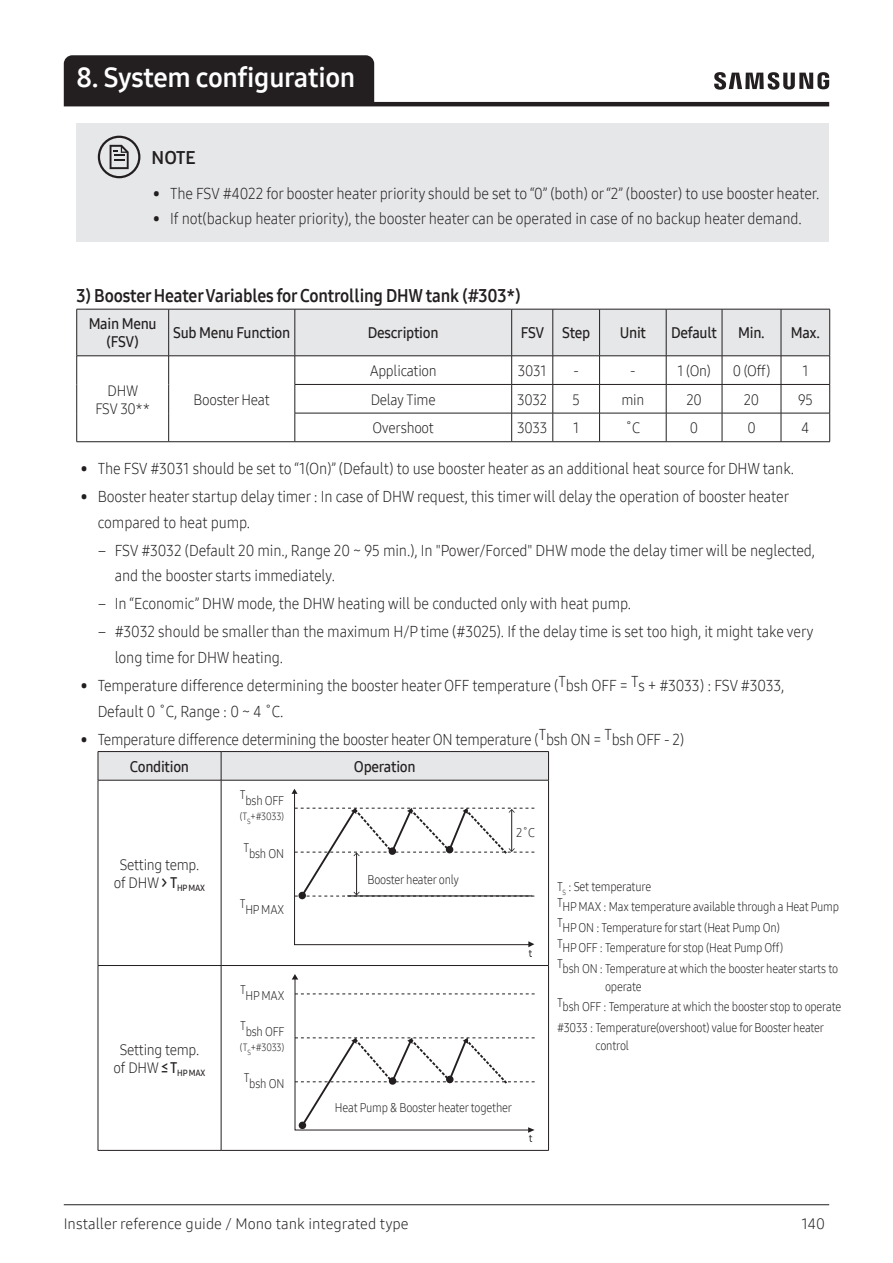
<style>
.page{position:relative;width:893px;height:1263px;background:#fff}
.page>*{position:absolute;margin:0;border:0;box-sizing:border-box;transform-origin:0 0}
.t1{font:27px "Samsung One 700";letter-spacing:-.01em;color:#fff}
.t2{font:18px "Samsung One 700";letter-spacing:-.01em;color:#231f20;scale:.93 1}
.t3{font:18px "Samsung One 700";letter-spacing:-.01em;color:#231f20}
.t4{font:15.75px/25.5px "Samsung One 300";letter-spacing:-.01em;color:#231f20;scale:.93 1}
.t5{font:15.75px "Samsung One 300";letter-spacing:-.01em;color:#231f20;scale:.92 1}
.t6{font:15px/18px "Samsung One 300";letter-spacing:-.02em;color:#231f20;text-align:center;scale:.94 1}
.t7{font:15px/18px "Samsung One 600";letter-spacing:-.02em;color:#231f20;text-align:center;scale:.96 1}
.t8{font:15px "Samsung One 300";color:#231f20}
.t9{font:15px "Samsung One 300";letter-spacing:-.02em;color:#231f20}
.t10{font:12.6px/20.5px "Samsung One 300";letter-spacing:-.02em;color:#231f20;scale:.9 1}
.t11{font:12.6px "Samsung One 300";letter-spacing:-.02em;color:#231f20;scale:.95 1}
.t12{font:10.5px "Samsung One 300";letter-spacing:-.02em;color:#231f20;scale:.9 1}
.s1{font-family:"Samsung One 600"}
</style>
<div class="page">
<div style="left:64px;top:55px;width:310px;height:47px;background:#231f20"></div>
<hr style="left:64px;top:102px;width:765px;height:4px;background:#231f20">
<hr style="left:64px;top:1204px;width:765px;height:1px;background:#231f20">
<svg style="left:714px;top:72px;width:115px;height:18px"></svg>
<div style="left:77px;top:123px;width:752px;height:119px;background:#e6e7e9"></div>
<svg style="left:110px;top:145px;width:19px;height:24px"></svg>
<div style="left:98px;top:136px;width:42px;height:42px;border:2px solid #231f20;border-radius:50%"></div>
<svg style="left:76px;top:309px;width:754px;height:132px"></svg>
<hr style="left:77px;top:441px;width:92px;height:1px;background:#231f20">
<hr style="left:169px;top:441px;width:126px;height:1px;background:#231f20">
<hr style="left:295px;top:441px;width:217px;height:1px;background:#231f20">
<hr style="left:512px;top:441px;width:41px;height:1px;background:#231f20">
<hr style="left:553px;top:441px;width:47px;height:1px;background:#231f20">
<hr style="left:600px;top:441px;width:66px;height:1px;background:#231f20">
<hr style="left:666px;top:441px;width:56px;height:1px;background:#231f20">
<hr style="left:722px;top:441px;width:59px;height:1px;background:#231f20">
<hr style="left:781px;top:441px;width:49px;height:1px;background:#231f20">
<svg style="left:98px;top:751px;width:451px;height:29px;background:#dcdcde"></svg>
<hr style="left:98px;top:780px;width:123px;height:1px;background:#231f20">
<hr style="left:98px;top:780px;width:1px;height:185px;background:#231f20">
<hr style="left:221px;top:780px;width:328px;height:1px;background:#231f20">
<hr style="left:221px;top:780px;width:1px;height:185px;background:#231f20">
<hr style="left:548px;top:780px;width:1px;height:185px;background:#231f20">
<hr style="left:98px;top:965px;width:123px;height:1px;background:#231f20">
<hr style="left:98px;top:966px;width:1px;height:184px;background:#231f20">
<hr style="left:221px;top:965px;width:328px;height:1px;background:#231f20">
<hr style="left:221px;top:966px;width:1px;height:184px;background:#231f20">
<hr style="left:548px;top:966px;width:1px;height:184px;background:#231f20">
<hr style="left:98px;top:1150px;width:123px;height:1px;background:#231f20">
<hr style="left:221px;top:1150px;width:328px;height:1px;background:#231f20">
<svg style="left:292px;top:789px;width:242px;height:168px"></svg>
<svg style="left:292px;top:974px;width:243px;height:168px"></svg>
<h1 class="t1" style="left:77px;top:59px;width:280px">8. System configuration</h1>
<p class="t3" style="left:152px;top:145px;width:46px">NOTE</p>
<p class="t4" style="left:153px;top:180px;width:718px">• The FSV #4022 for booster heater priority should be set to “0” (both) or “2” (booster) to use booster heater.</p>
<p class="t4" style="left:153px;top:205px;width:699px">• If not(backup heater priority), the booster heater can be operated in case of no backup heater demand.</p>
<p class="t2" style="left:77px;top:284px;width:479px">3) Booster Heater Variables for Controlling DHW tank (#303*)</p>
<p class="t7" style="left:89px;top:315px;width:72px">Main Menu (FSV)</p>
<p class="t7" style="left:173px;top:324px;width:124px">Sub Menu Function</p>
<p class="t7" style="left:368px;top:324px;width:75px">Description</p>
<p class="t7" style="left:521px;top:324px;width:74px">FSV Step</p>
<p class="t7" style="left:620px;top:324px;width:29px">Unit</p>
<p class="t7" style="left:671px;top:324px;width:49px">Default</p>
<p class="t7" style="left:738px;top:324px;width:29px">Min.</p>
<p class="t7" style="left:791px;top:324px;width:32px">Max.</p>
<p class="t6" style="left:95px;top:381px;width:60px">DHW<br>FSV 30**</p>
<p class="t6" style="left:194px;top:390px;width:83px">Booster Heat</p>
<p class="t6" style="left:370px;top:361px;width:73px">Application</p>
<p class="t6" style="left:518px;top:361px;width:32px">3031</p>
<p class="t6" style="left:573px;top:361px;width:7px">-</p>
<p class="t6" style="left:630px;top:361px;width:7px">-</p>
<p class="t6" style="left:677px;top:361px;width:37px">1 (On)</p>
<p class="t6" style="left:733px;top:361px;width:42px">0 (Off)</p>
<p class="t6" style="left:802px;top:361px;width:8px">1</p>
<p class="t6" style="left:371px;top:390px;width:71px">Delay Time</p>
<p class="t6" style="left:517px;top:390px;width:33px">3032</p>
<p class="t6" style="left:572px;top:390px;width:9px">5</p>
<p class="t6" style="left:621px;top:390px;width:26px">min</p>
<p class="t6" style="left:686px;top:390px;width:18px">20</p>
<p class="t6" style="left:744px;top:390px;width:18px">20</p>
<p class="t6" style="left:798px;top:390px;width:17px">95</p>
<p class="t6" style="left:373px;top:419px;width:67px">Overshoot</p>
<p class="t6" style="left:517px;top:419px;width:34px">3033</p>
<p class="t6" style="left:573px;top:419px;width:8px">1</p>
<p class="t6" style="left:625px;top:419px;width:17px">˚C</p>
<p class="t6" style="left:690px;top:419px;width:10px">0</p>
<p class="t6" style="left:747px;top:419px;width:10px">0</p>
<p class="t6" style="left:801px;top:419px;width:10px">4</p>
<p class="t4" style="left:81px;top:456px;width:768px">• The FSV #3031 should be set to “1(On)” (Default) to use booster heater as an additional heat source for DHW tank.</p>
<p class="t4" style="left:98px;top:484px;width:745px;text-indent:-17px">• Booster heater startup delay timer : In case of DHW request, this timer will delay the operation of booster heater compared to heat pump.</p>
<p class="t4" style="left:115px;top:537px;width:754px;text-indent:-17px">– FSV #3032 (Default 20 min., Range 20 ~ 95 min.), In "Power/Forced" DHW mode the delay timer will be neglected, and the booster starts immediately.</p>
<p class="t4" style="left:98px;top:591px;width:575px">– In “Economic” DHW mode, the DHW heating will be conducted only with heat pump.</p>
<p class="t4" style="left:115px;top:619px;width:753px;text-indent:-17px">– #3032 should be smaller than the maximum H/P time (#3025). If the delay time is set too high, it might take very long time for DHW heating.</p>
<p class="t4" style="left:98px;top:672px;width:739px;text-indent:-17px">• Temperature difference determining the booster heater OFF temperature (Tbsh OFF = Ts + #3033) : FSV #3033,<br>Default 0 ˚C, Range : 0 ~ 4 ˚C.</p>
<p class="t5" style="left:81px;top:728px;width:657px">• Temperature difference determining the booster heater ON temperature (Tbsh ON = Tbsh OFF - 2)</p>
<p class="t7" style="left:130px;top:757px;width:63px">Condition</p>
<p class="t7" style="left:354px;top:757px;width:66px">Operation</p>
<p class="t6" style="left:114px;top:855px;width:99px">Setting temp. of DHW <span class="s1">&gt; T</span><sub>HP</sub> <sub>MAX</sub></p>
<p class="t6" style="left:114px;top:1040px;width:99px">Setting temp. of DHW <span class="s1">≤ T</span><sub>HP</sub> <sub>MAX</sub></p>
<p class="t10" style="left:240px;top:784px;width:8px">T</p>
<p class="t10" style="left:245px;top:790px;width:44px">bsh OFF</p>
<p class="t12" style="left:240px;top:809px;width:51px">(T<sub>S</sub>+#3033)</p>
<p class="t10" style="left:244px;top:837px;width:8px">T</p>
<p class="t10" style="left:249px;top:843px;width:40px">bsh ON</p>
<p class="t10" style="left:240px;top:893px;width:8px">T</p>
<p class="t10" style="left:245px;top:899px;width:45px">HP MAX</p>
<p class="t10" style="left:240px;top:979px;width:8px">T</p>
<p class="t10" style="left:246px;top:985px;width:45px">HP MAX</p>
<p class="t10" style="left:240px;top:1015px;width:8px">T</p>
<p class="t10" style="left:246px;top:1021px;width:44px">bsh OFF</p>
<p class="t12" style="left:240px;top:1040px;width:51px">(T<sub>S</sub>+#3033)</p>
<p class="t10" style="left:244px;top:1067px;width:8px">T</p>
<p class="t10" style="left:249px;top:1073px;width:40px">bsh ON</p>
<p class="t10" style="left:367px;top:869px;width:103px">Booster heater only</p>
<p class="t11" style="left:516px;top:824px;width:22px">2˚C</p>
<p class="t10" style="left:335px;top:1097px;width:198px">Heat Pump &amp; Booster heater together</p>
<p class="t10" style="left:557px;top:876px;width:315px">T<sub>S</sub> : Set temperature<br>THP MAX : Max temperature available through a Heat Pump THP ON : Temperature for start (Heat Pump On)<br>THP OFF : Temperature for stop (Heat Pump Off)<br>Tbsh ON : Temperature at which the booster heater starts to</p>
<p class="t10" style="left:557px;top:976px;width:317px;text-indent:48px">operate<br>Tbsh OFF : Temperature at which the booster stop to operate #3033 : Temperature(overshoot) value for Booster heater</p>
<p class="t10" style="left:595px;top:1035px;width:39px">control</p>
<p class="t8" style="left:64px;top:1214px;width:346px">Installer reference guide / Mono tank integrated type</p>
<p class="t9" style="left:801px;top:1214px;width:25px">140</p>
</div>
